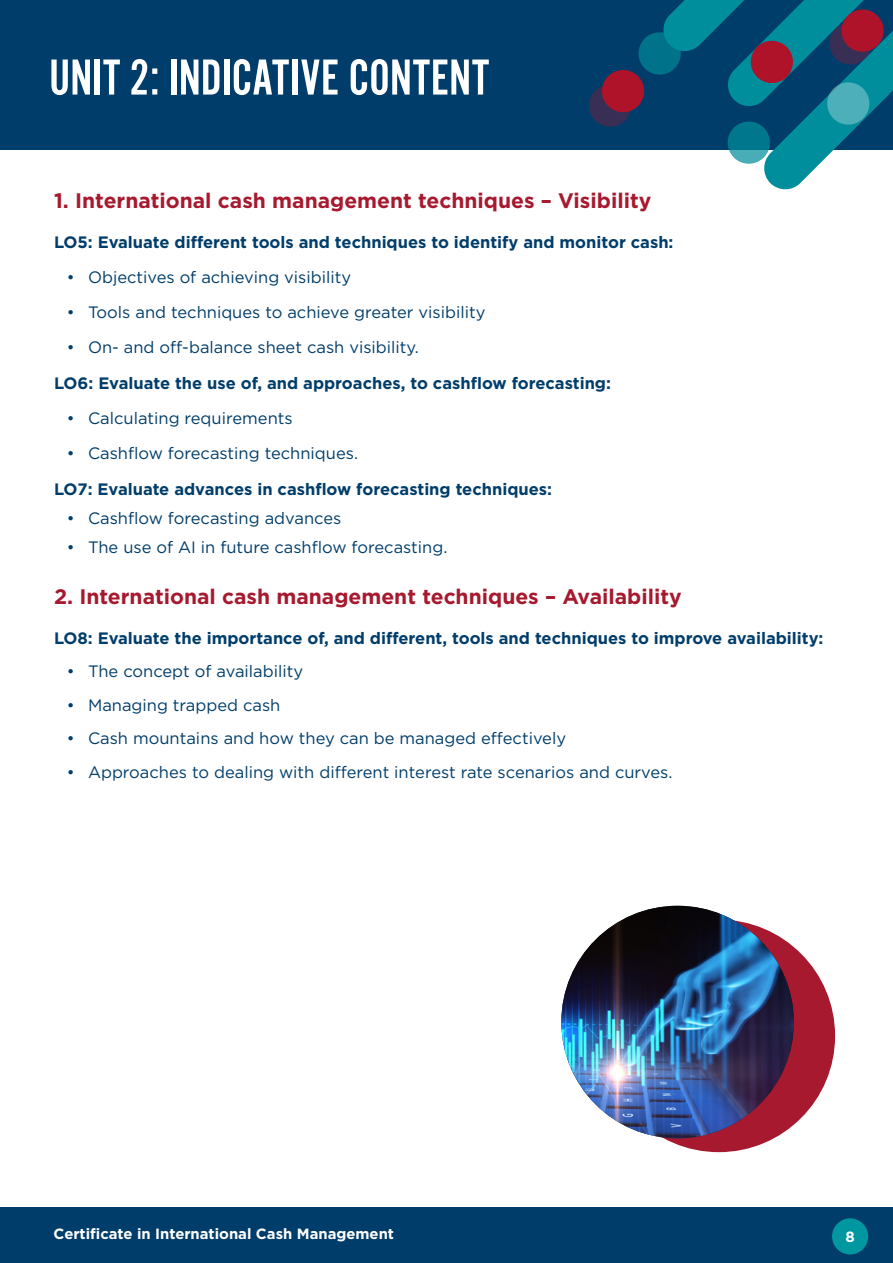
<style>
.page{position:relative;width:893px;height:1263px;background:#fff}
.page>*{position:absolute;margin:0;border:0;box-sizing:border-box;transform-origin:0 0}
.Paragraph_Style_1{font:52.5px "Alternate Got No 2 D";color:#fff}
.Pink_number_title{font:700 21px "Gotham";color:#a6192e}
.t1{font:16.5px "Gotham";color:#003d6a}
.L_title{font:700 16.5px "Gotham";color:#003d6a}
.t2{font:700 14.85px "Gotham";color:#fff}
</style>
<div class="page">
<div style="left:0;top:1208px;width:893px;height:55px;background:#003d6a"></div>
<div style="left:832px;top:1218px;width:36px;height:36px;background:#0097a0;border-radius:50%"></div>
<div style="left:0;top:0;width:893px;height:150px;background:#003d6a"></div>
<div style="left:603px;top:919px;width:232px;height:233px;background:#a6192e;border-radius:50%"></div>
<img style="left:561px;top:906px;width:233px;height:232px;border-radius:116px">
<svg style="left:663px;top:0;width:230px;height:190px"></svg>
<svg style="left:827px;top:82px;width:42px;height:43px;background:#3aa0ad"></svg>
<svg style="left:728px;top:121px;width:42px;height:43px"></svg>
<svg style="left:749px;top:39px;width:46px;height:46px;background:#72324a"></svg>
<svg style="left:829px;top:7px;width:57px;height:58px;background:#553a55"></svg>
<svg style="left:589px;top:32px;width:92px;height:95px"></svg>
<p class="Paragraph_Style_1" style="left:49px;top:49px;width:442px">UNIT 2: INDICATIVE CONTENT</p>
<p class="Pink_number_title" style="left:54px;top:187px;width:599px">1. International cash management techniques – Visibility</p>
<p class="L_title" style="left:54px;top:231px;width:621px">LO5: Evaluate different tools and techniques to identify and monitor cash:</p>
<p class="t1" style="left:67px;top:267px;width:286px">• Objectives of achieving visibility</p>
<p class="t1" style="left:67px;top:302px;width:420px">• Tools and techniques to achieve greater visibility</p>
<p class="t1" style="left:67px;top:337px;width:354px">• On- and off-balance sheet cash visibility.</p>
<p class="L_title" style="left:54px;top:372px;width:558px">LO6: Evaluate the use of, and approaches, to cashflow forecasting:</p>
<p class="t1" style="left:67px;top:408px;width:227px">• Calculating requirements</p>
<p class="t1" style="left:67px;top:443px;width:293px">• Cashflow forecasting techniques.</p>
<p class="L_title" style="left:54px;top:478px;width:500px">LO7: Evaluate advances in cashflow forecasting techniques:</p>
<p class="t1" style="left:67px;top:507px;width:276px">• Cashflow forecasting advances</p>
<p class="t1" style="left:67px;top:537px;width:382px">• The use of AI in future cashflow forecasting.</p>
<p class="Pink_number_title" style="left:54px;top:583px;width:629px">2. International cash management techniques – Availability</p>
<p class="L_title" style="left:54px;top:627px;width:771px">LO8: Evaluate the importance of, and different, tools and techniques to improve availability:</p>
<p class="t1" style="left:67px;top:661px;width:238px">• The concept of availability</p>
<p class="t1" style="left:67px;top:694px;width:215px">• Managing trapped cash</p>
<p class="t1" style="left:67px;top:728px;width:501px">• Cash mountains and how they can be managed effectively</p>
<p class="t1" style="left:67px;top:761px;width:607px">• Approaches to dealing with different interest rate scenarios and curves.</p>
<p class="t2" style="left:54px;top:1223px;width:342px">Certificate in International Cash Management</p>
<p class="t2" style="left:845px;top:1227px;width:11px">8</p>
</div>
